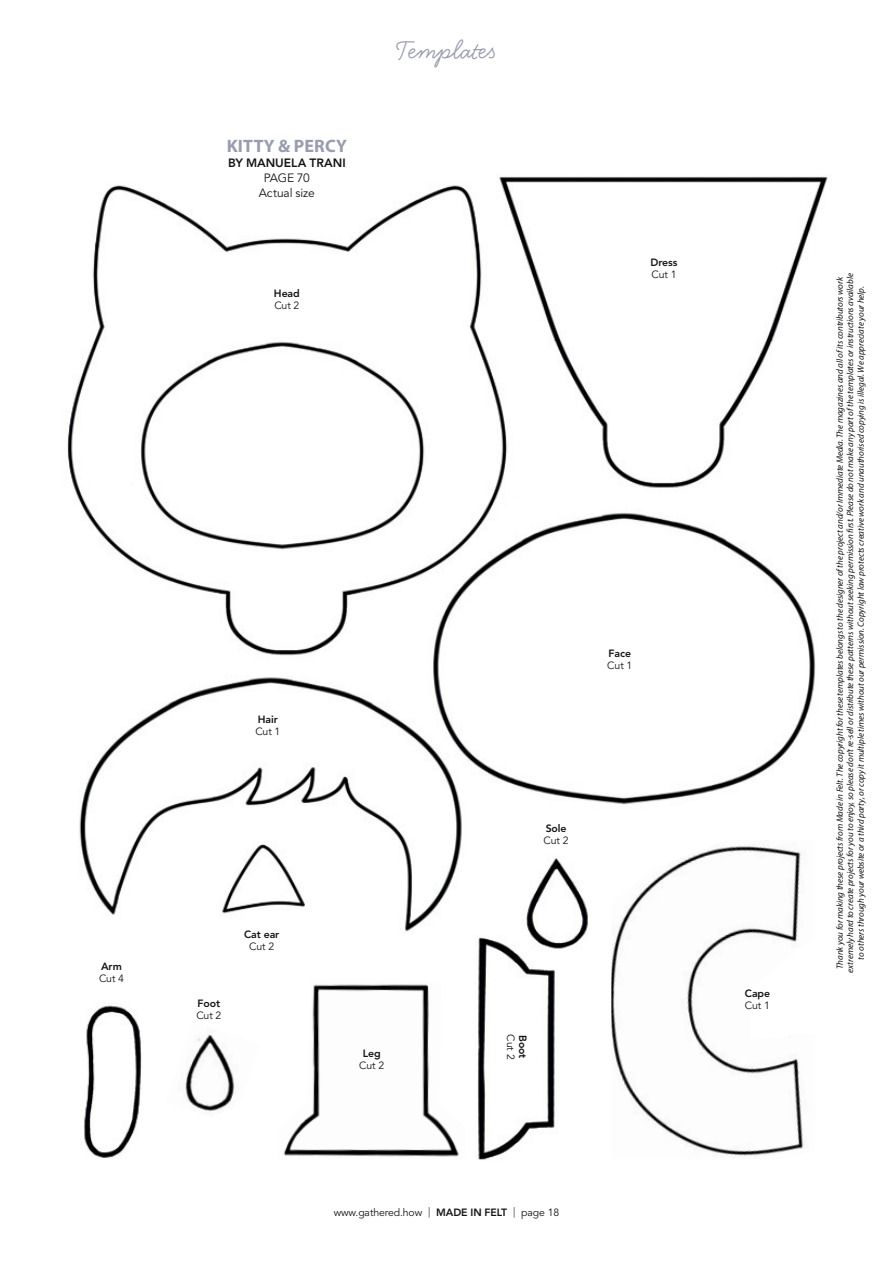
<style>
.page{position:relative;width:893px;height:1263px;background:#fff}
.page>*{position:absolute;margin:0;border:0;box-sizing:border-box;transform-origin:0 0}
.t1{font:29.25px "Handsome Pro";color:#979db0}
.t2{font:700 18px "Myriad Pro";letter-spacing:.01em;color:#979db0}
._09__Loves_box_body{font:12px "Avenir LT Std";letter-spacing:-.01em;color:#131413}
._09__Loves_box_body-2{font:800 12px "Avenir LT Std";letter-spacing:-.005em;color:#131413}
.t3{font:10.5px "Avenir LT Std";letter-spacing:-.01em;color:#131413}
.t4{font:800 10.5px "Avenir LT Std";letter-spacing:-.01em;color:#131413}
._7__Boxout_copy{font:italic 9px/10.5px "Myriad Pro";letter-spacing:-.01em;color:#131413;text-align:center}
.s1{font-weight:300}
.s2{font-weight:800}
</style>
<div class="page">
<img style="left:67px;top:185px;width:432px;height:471px">
<img style="left:128px;top:337px;width:305px;height:215px">
<img style="left:611px;top:845px;width:193px;height:311px">
<img style="left:185px;top:1034px;width:50px;height:77px">
<img style="left:283px;top:984px;width:176px;height:173px">
<img style="left:477px;top:937px;width:78px;height:223px">
<img style="left:516px;top:858px;width:72px;height:96px">
<img style="left:84px;top:1005px;width:58px;height:153px">
<img style="left:79px;top:677px;width:383px;height:255px">
<img style="left:219px;top:834px;width:98px;height:85px">
<img style="left:421px;top:509px;width:395px;height:300px">
<img style="left:496px;top:176px;width:332px;height:317px">
<p class="t4" style="left:101px;top:960px;width:22px">Arm</p>
<p class="t3" style="left:99px;top:972px;width:27px">Cut 4</p>
<p class="t2" style="left:227px;top:134px;width:122px">KITTY &amp; PERCY</p>
<p class="_09__Loves_box_body-2" style="left:228px;top:156px;width:119px">BY MANUELA TRANI</p>
<p class="_09__Loves_box_body" style="left:264px;top:171px;width:47px">PAGE 70</p>
<p class="_09__Loves_box_body" style="left:259px;top:186px;width:58px">Actual size</p>
<p class="t4" style="left:274px;top:287px;width:27px">Head</p>
<p class="t3" style="left:274px;top:299px;width:27px">Cut 2</p>
<h1 class="t1" style="left:397px;top:33px;width:100px">Templates</h1>
<p class="t4" style="left:258px;top:713px;width:21px">Hair</p>
<p class="t3" style="left:255px;top:725px;width:27px">Cut 1</p>
<p class="t4" style="left:198px;top:997px;width:24px">Foot</p>
<p class="t3" style="left:196px;top:1009px;width:27px">Cut 2</p>
<p class="t4" style="left:244px;top:928px;width:37px">Cat ear</p>
<p class="t3" style="left:249px;top:940px;width:27px">Cut 2</p>
<p class="t4" style="left:363px;top:1047px;width:19px">Leg</p>
<p class="t3" style="left:359px;top:1060px;width:27px">Cut 2</p>
<p class="t4" style="left:546px;top:822px;width:22px">Sole</p>
<p class="t3" style="left:544px;top:834px;width:27px">Cut 2</p>
<p class="t3" style="left:517px;top:1034px;width:27px;rotate:90deg">Cut 2</p>
<p class="t4" style="left:529px;top:1035px;width:25px;rotate:90deg">Boot</p>
<p class="t4" style="left:609px;top:647px;width:24px">Face</p>
<p class="t3" style="left:607px;top:659px;width:27px">Cut 1</p>
<p class="t4" style="left:651px;top:256px;width:28px">Dress</p>
<p class="t3" style="left:651px;top:268px;width:27px">Cut 1</p>
<p class="_7__Boxout_copy" style="left:834px;top:972px;width:701px;rotate:-90deg">Thank you for making these projects from Made in Felt. The copyright for these templates belongs to the designer of the project and/or Immediate Media. The magazines and all of its contributors work extremely hard to create projects for you to enjoy, so please don’t re-sell or distribute these patterns without seeking permission first. Please do not make any part of the templates or instructions available to others through your website or a third party, or copy it multiple times without our permission. Copyright law protects creative work and unauthorised copying is illegal. We appreciate your help.</p>
<p class="t4" style="left:745px;top:987px;width:27px">Cape</p>
<p class="t3" style="left:745px;top:1000px;width:27px">Cut 1</p>
<p class="t3" style="left:334px;top:1206px;width:227px">www.gathered.how <span class="s1">|</span> <span class="s2">MADE IN FELT</span> <span class="s1">|</span> page 18</p>
</div>
